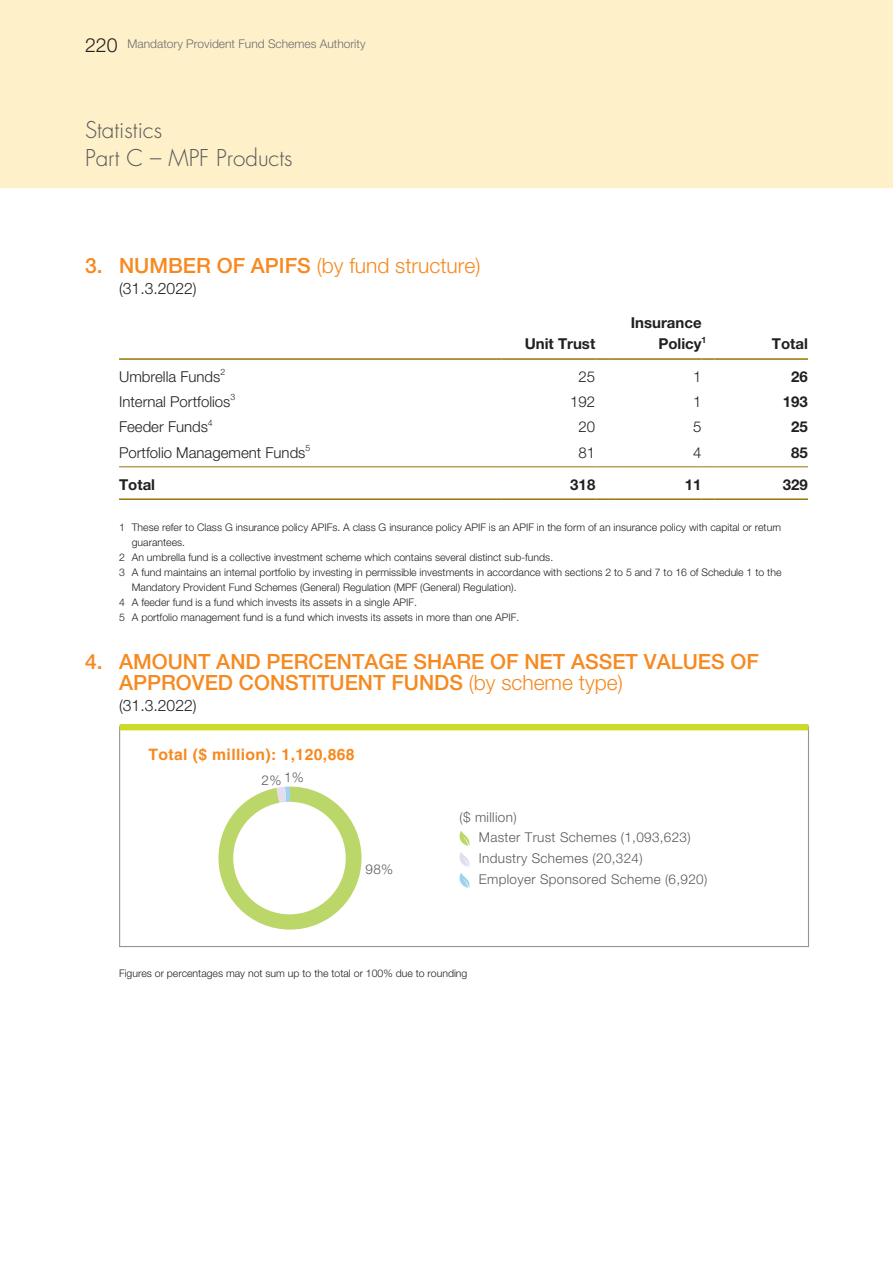
<style>
.page{position:relative;width:893px;height:1263px;background:#fef0c9}
.page>*{position:absolute;margin:0;border:0;box-sizing:border-box;transform-origin:0 0}
.t1{font:300 22.5px/28.5px "Futura Std";color:#57585a}
.t2{font:500 21px "Helvetica Neue LT Std";color:#f6891f}
.t3{font:300 21px "Helvetica Neue LT Std";color:#f6891f}
.t4{font:700 15.75px "Helvetica LT Std";letter-spacing:.025em;color:#f6891f}
.t5{font:300 15.75px "Helvetica Neue LT Std";color:#231f20}
.t6{font:300 15px "Helvetica Neue LT Std";color:#231f20}
.t7{font:700 15px/21px "Helvetica Neue LT Std";color:#231f20;text-align:right}
.t8{font:300 13.5px/20.9px "Helvetica Neue LT Std";letter-spacing:.025em;color:#595a5c}
.t9{font:300 12px "Helvetica Neue LT Std";color:#6c6d70}
.t10{font:300 10.5px "Helvetica Neue LT Std";color:#231f20}
.t11{font:700 8.7px "Helvetica Neue LT Std";color:#231f20}
.t12{font:300 8.7px "Helvetica Neue LT Std";color:#231f20}
.s1{font-size:19.5px;color:#231f20}
.s2{font-weight:500}
</style>
<div class="page">
<div style="left:0;top:188px;width:893px;height:1075px;background:#fff"></div>
<hr style="left:119px;top:466px;width:383px;height:1px;background:#9c7302">
<hr style="left:502px;top:466px;width:93px;height:1px;background:#9c7302">
<svg style="left:595px;top:466px;width:13px;height:1px"></svg>
<hr style="left:608px;top:466px;width:94px;height:1px;background:#9c7302">
<svg style="left:702px;top:466px;width:12px;height:1px"></svg>
<hr style="left:714px;top:466px;width:94px;height:1px;background:#9c7302">
<hr style="left:119px;top:498px;width:383px;height:2px;background:#9c7302">
<hr style="left:502px;top:498px;width:93px;height:2px;background:#9c7302">
<svg style="left:595px;top:498px;width:13px;height:2px"></svg>
<hr style="left:608px;top:498px;width:94px;height:2px;background:#9c7302">
<svg style="left:702px;top:498px;width:12px;height:2px"></svg>
<hr style="left:714px;top:498px;width:94px;height:2px;background:#9c7302">
<hr style="left:119px;top:358px;width:383px;height:2px;background:#9c7302">
<hr style="left:502px;top:358px;width:93px;height:2px;background:#9c7302">
<svg style="left:595px;top:358px;width:13px;height:2px"></svg>
<hr style="left:608px;top:358px;width:94px;height:2px;background:#9c7302">
<svg style="left:702px;top:358px;width:12px;height:2px"></svg>
<hr style="left:714px;top:358px;width:94px;height:2px;background:#9c7302">
<div style="left:120px;top:727px;width:688px;height:219px;background:#fff"></div>
<div style="left:120px;top:724px;width:688px;height:6px;background:#cadb2a"></div>
<svg style="left:218px;top:786px;width:144px;height:144px"></svg>
<div style="left:233px;top:802px;width:113px;height:112px;background:#fff;border-radius:50%"></div>
<svg style="left:459px;top:831px;width:11px;height:15px"></svg>
<svg style="left:459px;top:852px;width:11px;height:15px"></svg>
<svg style="left:459px;top:873px;width:11px;height:15px"></svg>
<p class="t9" style="left:85px;top:36px;width:282px"><span class="s1">220</span> Mandatory Provident Fund Schemes Authority</p>
<h1 class="t1" style="left:85px;top:116px;width:209px">Statistics<br>Part C – MPF Products</h1>
<h2 class="t3" style="left:85px;top:252px;width:397px"><span class="s2">3. NUM BER OF APIFS</span> (by fund structure)</h2>
<h3 class="t5" style="left:119px;top:278px;width:79px">(31.3.2022)</h3>
<h3 class="t7" style="left:525px;top:333px;width:72px">Unit Trust</h3>
<h3 class="t7" style="left:631px;top:312px;width:72px">Insurance<br>Policy</h3>
<p class="t11" style="left:702px;top:334px;width:6px">1</p>
<h3 class="t7" style="left:772px;top:333px;width:38px">Total</h3>
<h3 class="t6" style="left:119px;top:367px;width:103px">Umbrella Funds</h3>
<p class="t12" style="left:220px;top:367px;width:6px">2</p>
<h3 class="t6" style="left:579px;top:367px;width:18px">25</h3>
<h3 class="t6" style="left:693px;top:367px;width:10px">1</h3>
<h3 class="t7" style="left:791px;top:366px;width:18px">26</h3>
<h3 class="t6" style="left:119px;top:392px;width:118px">Internal Portfolios<sup>3</sup></h3>
<h3 class="t6" style="left:570px;top:392px;width:27px">192</h3>
<h3 class="t6" style="left:693px;top:392px;width:10px">1</h3>
<h3 class="t7" style="left:783px;top:391px;width:27px">193</h3>
<h3 class="t6" style="left:119px;top:418px;width:95px">Feeder Funds<sup>4</sup></h3>
<h3 class="t6" style="left:579px;top:418px;width:18px">20</h3>
<h3 class="t6" style="left:693px;top:418px;width:10px">5</h3>
<h3 class="t7" style="left:791px;top:416px;width:18px">25</h3>
<h3 class="t6" style="left:119px;top:443px;width:193px">Portfolio Management Funds<sup>5</sup></h3>
<h3 class="t6" style="left:579px;top:443px;width:18px">81</h3>
<h3 class="t6" style="left:693px;top:443px;width:10px">4</h3>
<h3 class="t7" style="left:791px;top:441px;width:18px">85</h3>
<h3 class="t7" style="left:119px;top:473px;width:38px">Total</h3>
<h3 class="t7" style="left:570px;top:473px;width:27px">318</h3>
<h3 class="t7" style="left:685px;top:473px;width:18px">11</h3>
<h3 class="t7" style="left:783px;top:473px;width:27px">329</h3>
<p class="t10" style="left:119px;top:521px;width:664px">1 These refer to Class G insurance policy APIFs. A class G insurance policy APIF is an APIF in the form of an insurance policy with capital or return</p>
<p class="t10" style="left:132px;top:536px;width:55px">guarantees.</p>
<p class="t10" style="left:119px;top:551px;width:436px">2 An umbrella fund is a collective investment scheme which contains several distinct sub-funds.</p>
<p class="t10" style="left:119px;top:566px;width:664px">3 A fund maintains an internal portfolio by investing in permissible investments in accordance with sections 2 to 5 and 7 to 16 of Schedule 1 to the</p>
<p class="t10" style="left:132px;top:581px;width:386px">Mandatory Provident Fund Schemes (General) Regulation (MPF (General) Regulation).</p>
<p class="t10" style="left:119px;top:596px;width:300px">4 A feeder fund is a fund which invests its assets in a single APIF.</p>
<p class="t10" style="left:119px;top:611px;width:402px">5 A portfolio management fund is a fund which invests its assets in more than one APIF.</p>
<h2 class="t2" style="left:85px;top:649px;width:65px">4. AMOUNT</h2>
<h2 class="t2" style="left:216px;top:649px;width:16px">AND</h2>
<h2 class="t2" style="left:266px;top:649px;width:29px">PERCENTAGE</h2>
<h2 class="t2" style="left:414px;top:649px;width:29px">SHARE</h2>
<h2 class="t2" style="left:490px;top:649px;width:109px">OF NET ASSET</h2>
<h2 class="t2" style="left:644px;top:649px;width:28px">VALUES</h2>
<h2 class="t2" style="left:731px;top:649px;width:15px">OF</h2>
<h2 class="t2" style="left:119px;top:670px;width:29px">APPROVED</h2>
<h2 class="t2" style="left:239px;top:670px;width:30px">CONSTITUENT</h2>
<h2 class="t2" style="left:391px;top:670px;width:28px">FUNDS</h2>
<h2 class="t3" style="left:469px;top:670px;width:156px">(by scheme type)</h2>
<h3 class="t5" style="left:119px;top:696px;width:79px">(31.3.2022)</h3>
<h3 class="t4" style="left:148px;top:744px;width:208px">Total ($ million): 1,120,868</h3>
<p class="t8" style="left:262px;top:768px;width:44px">2% 1%</p>
<p class="t8" style="left:366px;top:858px;width:29px">98%</p>
<p class="t8" style="left:479px;top:806px;width:230px;text-indent:-19px">($ million)<br>Master Trust Schemes (1,093,623)<br>Industry Schemes (20,324)<br>Employer Sponsored Scheme (6,920)</p>
<p class="t10" style="left:119px;top:967px;width:350px">Figures or percentages may not sum up to the total or 100% due to rounding</p>
</div>
